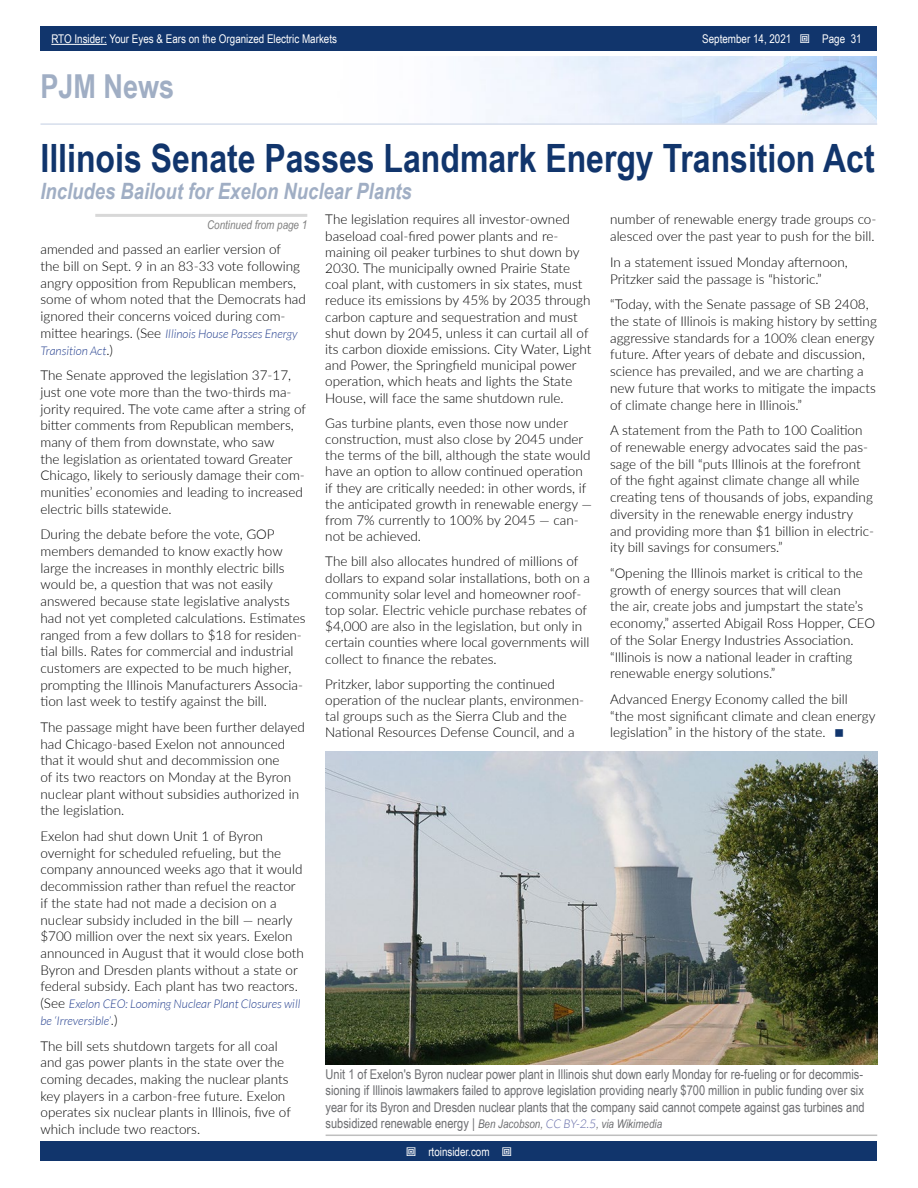
<style>
.page{position:relative;width:918px;height:1188px;background:#fff}
.page>*{position:absolute;margin:0;border:0;box-sizing:border-box;transform-origin:0 0}
.t1{font:700 39px "Arial Narrow";color:#11356c}
.t2{font:700 33px "Arial Narrow";color:#a0aec4}
.t3{font:italic 700 22.5px "Arial Narrow";color:#a0aec4}
.t4{font:300 13.5px/16.6px "Lato";color:#000}
.t5{font:13.5px/16.2px "Arial Narrow";color:#6d6e71;text-align:justify}
.t6{font:italic 300 12px/16.6px "Lato";color:#25408f}
.t7{font:12px "Arial Narrow";color:#fff}
.t8{font:italic 12px "Arial Narrow";color:#7f7f7f}
.s1{font-style:normal;font-size:13.5px;color:#000}
.s2{font-style:italic;font-size:12px}
.s3{font-family:"Lato";font-weight:300;font-style:italic;font-size:12px;color:#6269a7}
</style>
<div class="page">
<div style="left:41px;top:1142px;width:836px;height:19px;background:#11356c"></div>
<div style="left:41px;top:27px;width:836px;height:24px;background:#11356c"></div>
<hr style="left:51px;top:44px;width:56px;height:1px;background:#fff">
<img style="left:474px;top:56px;width:403px;height:67px">
<hr style="left:40px;top:123px;width:837px;height:2px;background:#d6deec">
<hr style="left:326px;top:1135px;width:551px;height:1px;background:#bfbfbf">
<img style="left:326px;top:752px;width:552px;height:312px">
<hr style="left:95px;top:214px;width:212px;height:3px;background:#d8d8d8">
<p class="t7" style="left:51px;top:30px;width:287px">RTO Insider: Your Eyes &amp; Ears on the Organized Electric Markets</p>
<p class="t7" style="left:702px;top:30px;width:91px">September 14, 2021</p>
<p class="t7" style="left:822px;top:30px;width:41px">Page 31</p>
<h2 class="t2" style="left:40px;top:61px;width:135px">PJM News</h2>
<h1 class="t1" style="left:40px;top:129px;width:836px">Illinois Senate Passes Landmark Energy Transition Act</h1>
<h3 class="t3" style="left:40px;top:174px;width:373px">Includes Bailout for Exelon Nuclear Plants</h3>
<p class="t8" style="left:207px;top:216px;width:102px">Continued from page 1</p>
<p class="t4" style="left:40px;top:241px;width:267px">amended and passed an earlier version of<br>the bill on Sept. 9 in an 83-33 vote following angry opposition from Republican members, some of whom noted that the Democrats had ignored their concerns voiced during com-</p>
<p class="t6" style="left:40px;top:326px;width:258px"><span class="s1">mittee hearings. (See</span> Illinois House Passes Energy<br>Transition Act<span class="s1">.)</span></p>
<p class="t4" style="left:41px;top:367px;width:267px">The Senate approved the legislation 37-17, just one vote more than the two-thirds ma&shy;jority required. The vote came after a string of bitter comments from Republican members, many of them from downstate, who saw<br>the legislation as orientated toward Greater Chicago, likely to seriously damage their com&shy;munities’ economies and leading to increased electric bills statewide.</p>
<p class="t4" style="left:41px;top:526px;width:267px">During the debate before the vote, GOP members demanded to know exactly how large the increases in monthly electric bills would be, a question that was not easily answered because state legislative analysts had not yet completed calculations. Estimates ranged from a few dollars to $18 for residen&shy;tial bills. Rates for commercial and industrial customers are expected to be much higher, prompting the Illinois Manufacturers Associa&shy;tion last week to testify against the bill.</p>
<p class="t4" style="left:41px;top:718px;width:266px">The passage might have been further delayed had Chicago-based Exelon not announced that it would shut and decommission one<br>of its two reactors on Monday at the Byron nuclear plant without subsidies authorized in the legislation.</p>
<p class="t4" style="left:41px;top:827px;width:265px">Exelon had shut down Unit 1 of Byron overnight for scheduled refueling, but the company announced weeks ago that it would decommission rather than refuel the reactor if the state had not made a decision on a nuclear subsidy included in the bill — nearly $700 million over the next six years. Exelon announced in August that it would close both Byron and Dresden plants without a state or federal subsidy. Each plant has two reactors.</p>
<p class="t6" style="left:41px;top:996px;width:261px"><span class="s1">(See</span> Exelon CEO: Looming Nuclear Plant Closures will be ‘Irreversible’<span class="s1">.)</span></p>
<p class="t4" style="left:40px;top:1037px;width:252px">The bill sets shutdown targets for all coal and gas power plants in the state over the coming decades, making the nuclear plants key players in a carbon-free future. Exelon operates six nuclear plants in Illinois, five of which include two reactors.</p>
<p class="t4" style="left:325px;top:211px;width:268px;line-height:16.2px">The legislation requires all investor-owned baseload coal-fired power plants and re&shy;maining oil peaker turbines to shut down by 2030. The municipally owned Prairie State coal plant, with customers in six states, must reduce its emissions by 45% by 2035 through carbon capture and sequestration and must shut down by 2045, unless it can curtail all of its carbon dioxide emissions. City Water, Light and Power, the Springfield municipal power operation, which heats and lights the State House, will face the same shutdown rule.</p>
<p class="t4" style="left:325px;top:414px;width:268px;line-height:16.2px">Gas turbine plants, even those now under construction, must also close by 2045 under the terms of the bill, although the state would have an option to allow continued operation if they are critically needed: in other words, if the anticipated growth in renewable energy — from 7% currently to 100% by 2045 — can&shy;not be achieved.</p>
<p class="t4" style="left:325px;top:553px;width:266px;line-height:16.2px">The bill also allocates hundred of millions of dollars to expand solar installations, both on a community solar level and homeowner roof&shy;top solar. Electric vehicle purchase rebates of $4,000 are also in the legislation, but only in certain counties where local governments will collect to finance the rebates.</p>
<p class="t4" style="left:325px;top:675px;width:260px;line-height:16.2px">Pritzker, labor supporting the continued operation of the nuclear plants, environmen&shy;tal groups such as the Sierra Club and the National Resources Defense Council, and a</p>
<p class="t4" style="left:610px;top:211px;width:268px">number of renewable energy trade groups co&shy;alesced over the past year to push for the bill.</p>
<p class="t4" style="left:610px;top:253px;width:239px">In a statement issued Monday afternoon,<br>Pritzker said the passage is “historic.”</p>
<p class="t4" style="left:610px;top:296px;width:268px">“Today, with the Senate passage of SB 2408, the state of Illinois is making history by setting aggressive standards for a 100% clean energy future. After years of debate and discussion, science has prevailed, and we are charting a new future that works to mitigate the impacts of climate change here in Illinois.”</p>
<p class="t4" style="left:610px;top:422px;width:266px">A statement from the Path to 100 Coalition of renewable energy advocates said the pas&shy;sage of the bill “puts Illinois at the forefront of the fight against climate change all while creating tens of thousands of jobs, expanding diversity in the renewable energy industry and providing more than $1 billion in electric&shy;ity bill savings for consumers.”</p>
<p class="t4" style="left:610px;top:564px;width:266px">“Opening the Illinois market is critical to the growth of energy sources that will clean<br>the air, create jobs and jumpstart the state’s economy,” asserted Abigail Ross Hopper, CEO of the Solar Energy Industries Association. “Illinois is now a national leader in crafting renewable energy solutions.”</p>
<p class="t4" style="left:610px;top:690px;width:267px">Advanced Energy Economy called the bill<br>“the most significant climate and clean energy legislation” in the history of the state.</p>
<p class="t5" style="left:326px;top:1066px;width:541px">Unit 1 of Exelon's Byron nuclear power plant in Illinois shut down early Monday for re-fueling or for decommis&shy;sioning if Illinois lawmakers failed to approve legislation providing nearly $700 million in public funding over six year for its Byron and Dresden nuclear plants that the company said cannot compete against gas turbines and subsidized renewable energy | <span class="s2">Ben Jacobson,</span> <span class="s3">CC BY-2.5</span><span class="s2">, via Wikimedia</span></p>
<p class="t7" style="left:428px;top:1143px;width:63px">rtoinsider.com</p>
</div>
